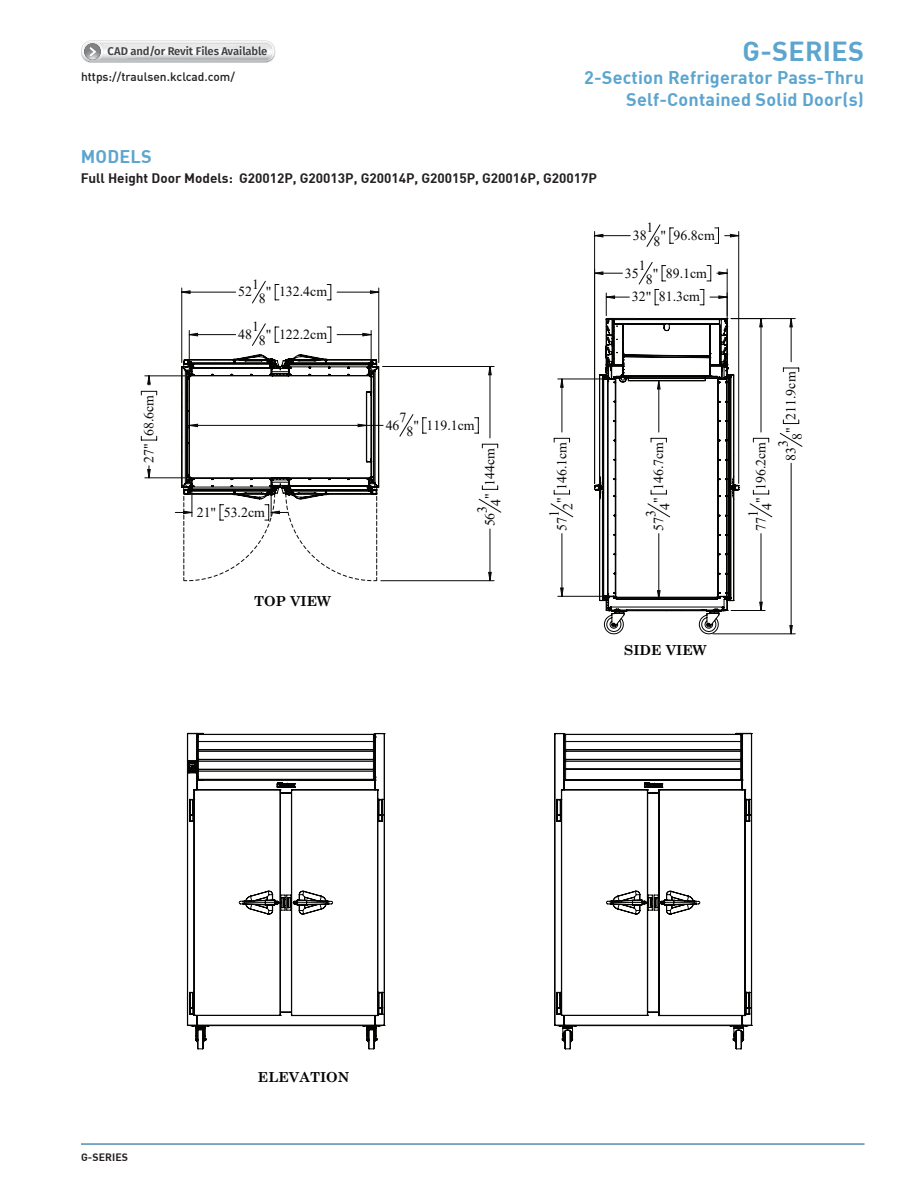
<style>
.page{position:relative;width:918px;height:1188px;background:#fff}
.page>*{position:absolute;margin:0;border:0;box-sizing:border-box;transform-origin:0 0}
.t1{font:700 27px "DIN";letter-spacing:.01em;color:#5ca5cf}
.t2{font:700 18px/22.5px "DIN";letter-spacing:.01em;color:#5ca5cf;text-align:right}
.t3{font:13.8px "Times New Roman";color:#0a0907}
.t4{font:700 13.8px "Century Schoolbook";color:#040503}
.t5{font:700 13.5px "DIN";color:#231f20}
.t6{font:500 12px "DIN";color:#231f20}
.t7{font:600 11.25px "Fira Sans";letter-spacing:-.01em;color:#414042}
.t8{font:700 10.5px "DIN";letter-spacing:.01em;color:#231f20}
</style>
<div class="page">
<hr style="left:81px;top:1144px;width:784px;height:1px;background:#015486">
<hr style="left:145px;top:376px;width:40px;height:1px;background:#0a0907">
<hr style="left:145px;top:478px;width:40px;height:1px;background:#0a0907">
<svg style="left:141px;top:375px;width:16px;height:103px"></svg>
<svg style="left:550px;top:224px;width:243px;height:411px"></svg>
<svg style="left:175px;top:280px;width:327px;height:301px"></svg>
<svg style="left:187px;top:733px;width:198px;height:317px"></svg>
<svg style="left:554px;top:733px;width:198px;height:317px"></svg>
<div style="left:303px;top:230px;width:274px;height:23px;background:#fff"></div>
<svg style="left:81px;top:41px;width:194px;height:22px"></svg>
<p class="t7" style="left:108px;top:43px;width:161px">CAD and/or Revit Files Available</p>
<p class="t6" style="left:81px;top:71px;width:156px">https://traulsen.kclcad.com/</p>
<h1 class="t1" style="left:743px;top:39px;width:123px">G-SERIES</h1>
<h2 class="t2" style="left:584px;top:67px;width:281px">2-Section Refrigerator Pass-Thru<br>Self-Contained Solid Door(s)</h2>
<h2 class="t2" style="left:81px;top:146px;width:72px">MODELS</h2>
<p class="t5" style="left:81px;top:171px;width:518px">Full Height Door Models: G20012P, G20013P, G20014P, G20015P, G20016P, G20017P</p>
<p class="t3" style="left:252px;top:274px;width:8px">1</p>
<p class="t3" style="left:259px;top:282px;width:70px">8" 132.4cm</p>
<p class="t3" style="left:238px;top:282px;width:15px">52</p>
<p class="t3" style="left:252px;top:317px;width:8px">1</p>
<p class="t3" style="left:259px;top:325px;width:70px">8" 122.2cm</p>
<p class="t3" style="left:238px;top:325px;width:15px">48</p>
<p class="t3" style="left:647px;top:218px;width:8px">1</p>
<p class="t3" style="left:654px;top:226px;width:63px">8" 96.8cm</p>
<p class="t3" style="left:633px;top:226px;width:15px">38</p>
<p class="t3" style="left:639px;top:256px;width:8px">1</p>
<p class="t3" style="left:646px;top:263px;width:63px">8" 89.1cm</p>
<p class="t3" style="left:625px;top:263px;width:15px">35</p>
<p class="t3" style="left:632px;top:287px;width:70px">32" 81.3cm</p>
<p class="t3" style="left:139px;top:463px;width:70px;rotate:-90deg">27" 68.6cm</p>
<p class="t3" style="left:197px;top:502px;width:70px">21" 53.2cm</p>
<p class="t4" style="left:254px;top:590px;width:78px">TOP VIEW</p>
<p class="t3" style="left:400px;top:408px;width:8px">7</p>
<p class="t3" style="left:406px;top:415px;width:70px">8" 119.1cm</p>
<p class="t3" style="left:386px;top:415px;width:15px">46</p>
<p class="t3" style="left:480px;top:506px;width:59px;rotate:-90deg">4" 144cm</p>
<p class="t3" style="left:472px;top:513px;width:8px;rotate:-90deg">3</p>
<p class="t3" style="left:480px;top:526px;width:15px;rotate:-90deg">56</p>
<p class="t3" style="left:781px;top:440px;width:70px;rotate:-90deg">8" 211.9cm</p>
<p class="t3" style="left:774px;top:447px;width:8px;rotate:-90deg">3</p>
<p class="t3" style="left:751px;top:510px;width:70px;rotate:-90deg">4" 196.2cm</p>
<p class="t3" style="left:552px;top:510px;width:70px;rotate:-90deg">2" 146.1cm</p>
<p class="t3" style="left:781px;top:461px;width:15px;rotate:-90deg">83</p>
<p class="t3" style="left:649px;top:510px;width:70px;rotate:-90deg">4" 146.7cm</p>
<p class="t3" style="left:641px;top:517px;width:8px;rotate:-90deg">3</p>
<p class="t3" style="left:743px;top:517px;width:8px;rotate:-90deg">1</p>
<p class="t3" style="left:544px;top:517px;width:8px;rotate:-90deg">1</p>
<p class="t3" style="left:751px;top:531px;width:15px;rotate:-90deg">77</p>
<p class="t3" style="left:552px;top:531px;width:15px;rotate:-90deg">57</p>
<p class="t3" style="left:649px;top:531px;width:15px;rotate:-90deg">57</p>
<p class="t4" style="left:624px;top:640px;width:84px">SIDE VIEW</p>
<p class="t8" style="left:81px;top:1152px;width:49px">G-SERIES</p>
<p class="t4" style="left:258px;top:1066px;width:93px">ELEVATION</p>
</div>
